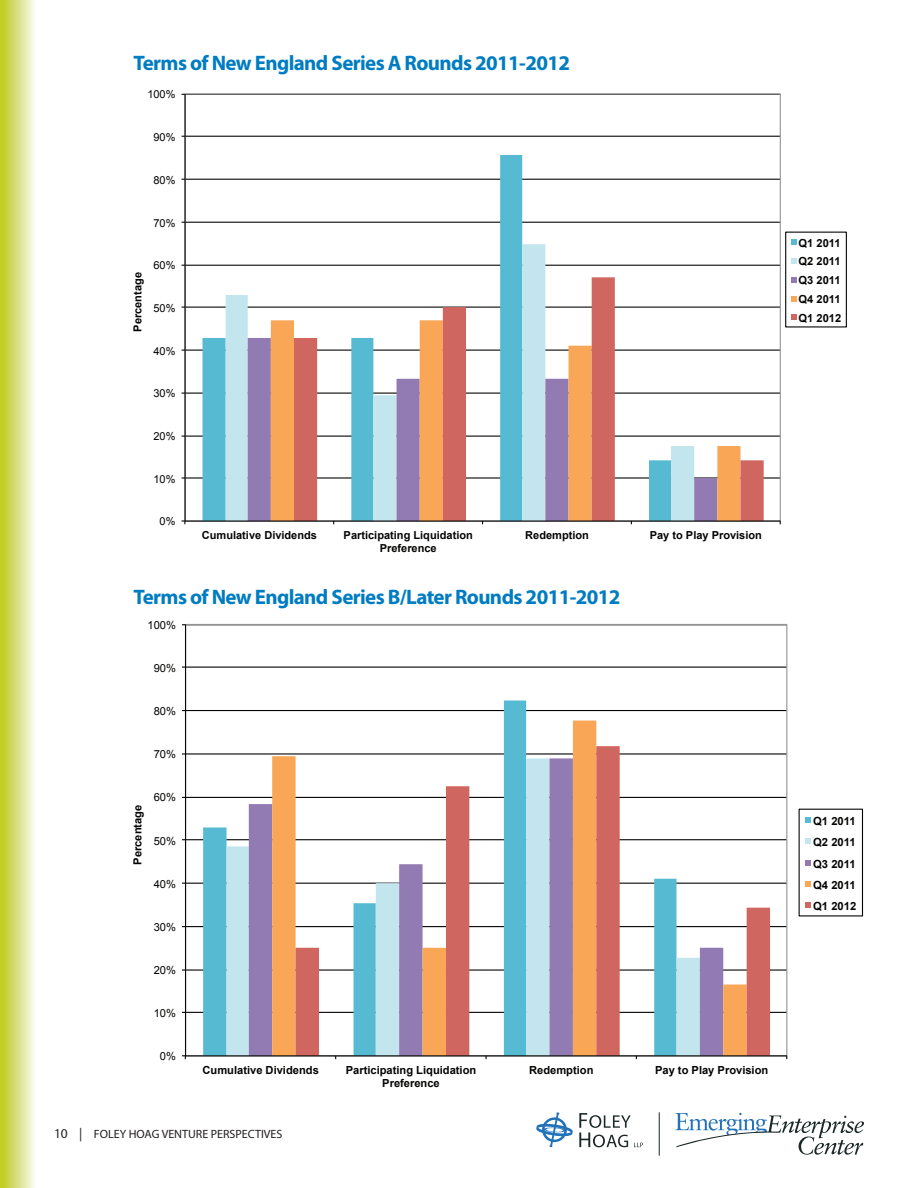
<style>
.page{position:relative;width:918px;height:1188px;background:#fff}
.page>*{position:absolute;margin:0;border:0;box-sizing:border-box;transform-origin:0 0}
.t1{font:700 21px "Myriad Pro";letter-spacing:-.03em;color:#007cc2}
.t2{font:12px "Myriad Pro";color:#231f20}
.t3{font:700 11.25px/21.3px "Arial";color:#040503;text-align:justify}
.t4{font:700 11.1px/18.9px "Arial";color:#040503;text-align:center}
.t5{font:11.1px "Arial";color:#040503}
.t6{font:700 10.95px/13.2px "Arial";color:#040503;text-align:center}
.t7{font:10.95px "Arial";color:#040503}
.s1{font-size:13.5px}
</style>
<div class="page">
<svg style="left:675px;top:1113px;width:189px;height:42px"></svg>
<hr style="left:659px;top:1112px;width:1px;height:44px;background:#1c2728">
<svg style="left:536px;top:1112px;width:37px;height:35px"></svg>
<svg style="left:579px;top:1113px;width:64px;height:34px"></svg>
<div style="left:1px;top:1px;width:34px;height:1186px;background:linear-gradient(to right,#bdc81d,#f7f8eb)"></div>
<hr style="left:185px;top:1012px;width:602px;height:1px;background:#040503">
<hr style="left:185px;top:969px;width:602px;height:2px;background:#040503">
<hr style="left:185px;top:926px;width:602px;height:1px;background:#040503">
<hr style="left:185px;top:883px;width:602px;height:1px;background:#040503">
<hr style="left:185px;top:839px;width:602px;height:1px;background:#040503">
<hr style="left:185px;top:797px;width:602px;height:1px;background:#040503">
<hr style="left:185px;top:753px;width:602px;height:2px;background:#040503">
<hr style="left:185px;top:710px;width:602px;height:1px;background:#040503">
<hr style="left:185px;top:667px;width:602px;height:1px;background:#040503">
<svg style="left:203px;top:701px;width:473px;height:354px"></svg>
<svg style="left:227px;top:758px;width:22px;height:297px;fill:#c3e5ee"></svg>
<svg style="left:249px;top:758px;width:23px;height:297px;fill:#927ab2"></svg>
<svg style="left:272px;top:721px;width:404px;height:334px"></svg>
<svg style="left:296px;top:746px;width:474px;height:309px"></svg>
<hr style="left:185px;top:624px;width:1px;height:432px;background:#040503">
<hr style="left:186px;top:1055px;width:601px;height:1px;background:#040503">
<div style="left:799px;top:809px;width:64px;height:107px;border:1px solid #040503"></div>
<svg style="left:805px;top:817px;width:6px;height:6px"></svg>
<svg style="left:805px;top:838px;width:6px;height:6px"></svg>
<svg style="left:805px;top:860px;width:6px;height:5px"></svg>
<svg style="left:805px;top:881px;width:6px;height:6px"></svg>
<svg style="left:805px;top:902px;width:6px;height:6px"></svg>
<hr style="left:185px;top:477px;width:595px;height:2px;background:#040503">
<hr style="left:185px;top:436px;width:595px;height:1px;background:#040503">
<hr style="left:185px;top:393px;width:595px;height:1px;background:#040503">
<hr style="left:185px;top:350px;width:595px;height:1px;background:#040503">
<hr style="left:185px;top:307px;width:595px;height:1px;background:#040503">
<hr style="left:185px;top:265px;width:595px;height:1px;background:#040503">
<hr style="left:185px;top:222px;width:595px;height:1px;background:#040503">
<hr style="left:185px;top:179px;width:595px;height:1px;background:#040503">
<hr style="left:185px;top:136px;width:595px;height:1px;background:#040503">
<svg style="left:202px;top:155px;width:469px;height:366px"></svg>
<svg style="left:226px;top:244px;width:468px;height:277px"></svg>
<div style="left:248px;top:338px;width:23px;height:183px;background:#927ab2"></div>
<div style="left:271px;top:320px;width:23px;height:201px;background:#f9a657"></div>
<svg style="left:294px;top:277px;width:470px;height:244px"></svg>
<hr style="left:185px;top:94px;width:1px;height:427px;background:#040503">
<hr style="left:185px;top:521px;width:595px;height:1px;background:#040503">
<div style="left:785px;top:232px;width:62px;height:95px;border:1px solid #040503"></div>
<svg style="left:791px;top:239px;width:5px;height:5px"></svg>
<svg style="left:791px;top:258px;width:5px;height:5px"></svg>
<svg style="left:791px;top:277px;width:5px;height:5px"></svg>
<svg style="left:791px;top:296px;width:5px;height:5px"></svg>
<svg style="left:791px;top:315px;width:5px;height:5px"></svg>
<h1 class="t1" style="left:134px;top:50px;width:438px">Terms of New England Series A Rounds 2011-2012</h1>
<p class="t7" style="left:147px;top:87px;width:30px">100%</p>
<p class="t7" style="left:154px;top:130px;width:24px">90%</p>
<p class="t7" style="left:154px;top:173px;width:24px">80%</p>
<p class="t7" style="left:154px;top:215px;width:24px">70%</p>
<p class="t6" style="left:132px;top:332px;width:61px;rotate:-90deg">Percentage</p>
<p class="t7" style="left:154px;top:258px;width:24px">60%</p>
<p class="t7" style="left:154px;top:301px;width:24px">50%</p>
<p class="t7" style="left:154px;top:344px;width:24px">40%</p>
<p class="t7" style="left:154px;top:386px;width:24px">30%</p>
<p class="t7" style="left:154px;top:429px;width:24px">20%</p>
<p class="t7" style="left:154px;top:472px;width:24px">10%</p>
<p class="t7" style="left:160px;top:514px;width:17px">0%</p>
<p class="t6" style="left:202px;top:529px;width:117px">Cumulative Dividends</p>
<p class="t6" style="left:344px;top:529px;width:131px">Participating Liquidation<br>Preference</p>
<p class="t6" style="left:525px;top:529px;width:65px">Redemption</p>
<p class="t6" style="left:650px;top:529px;width:114px">Pay to Play Provision</p>
<h1 class="t1" style="left:134px;top:583px;width:489px">Terms of New England Series B/Later Rounds 2011-2012</h1>
<p class="t5" style="left:147px;top:618px;width:30px">100%</p>
<p class="t5" style="left:154px;top:661px;width:24px">90%</p>
<p class="t5" style="left:154px;top:704px;width:24px">80%</p>
<p class="t5" style="left:154px;top:747px;width:24px">70%</p>
<p class="t5" style="left:154px;top:790px;width:24px">60%</p>
<p class="t4" style="left:799px;top:234px;width:44px;text-align:justify">Q1 2011<br>Q2 2011<br>Q3 2011<br>Q4 2011<br>Q1 2012</p>
<p class="t4" style="left:129px;top:865px;width:62px;rotate:-90deg">Percentage</p>
<p class="t3" style="left:813px;top:811px;width:45px">Q1 2011<br>Q2 2011<br>Q3 2011<br>Q4 2011<br>Q1 2012</p>
<p class="t5" style="left:154px;top:833px;width:24px">50%</p>
<p class="t5" style="left:154px;top:877px;width:24px">40%</p>
<p class="t5" style="left:154px;top:920px;width:24px">30%</p>
<p class="t5" style="left:154px;top:963px;width:24px">20%</p>
<p class="t5" style="left:154px;top:1006px;width:24px">10%</p>
<p class="t5" style="left:160px;top:1049px;width:18px">0%</p>
<p class="t4" style="left:203px;top:1061px;width:118px">Cumulative Dividends</p>
<p class="t4" style="left:346px;top:1064px;width:132px;line-height:13.4px">Participating Liquidation<br>Preference</p>
<p class="t4" style="left:529px;top:1061px;width:66px">Redemption</p>
<p class="t4" style="left:655px;top:1061px;width:115px">Pay to Play Provision</p>
<p class="t2" style="left:54px;top:1127px;width:230px"><span class="s1">10 |</span> FOLEY HOAG VENTURE PERSPECTIVES</p>
</div>
